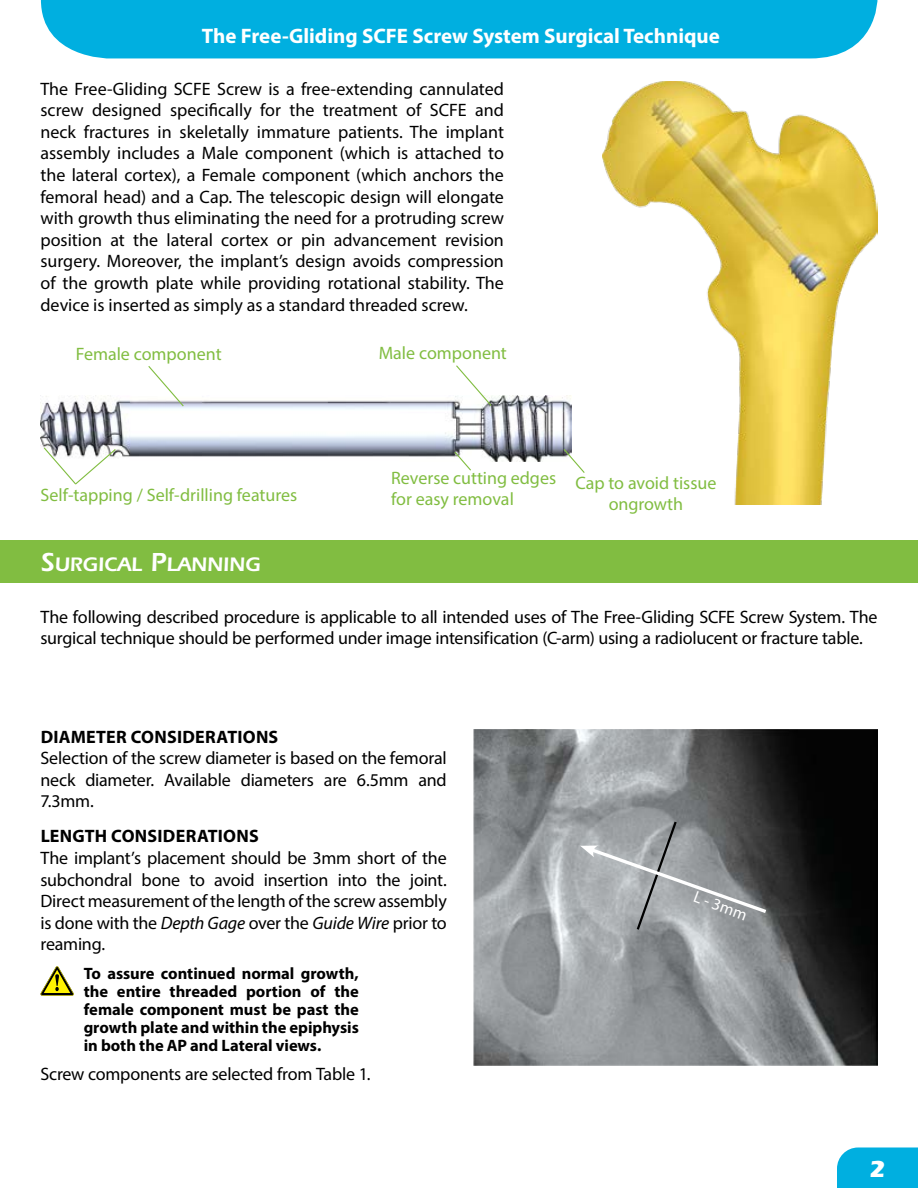
<style>
.page{position:relative;width:918px;height:1188px;background:#fff}
.page>*{position:absolute;margin:0;border:0;box-sizing:border-box;transform-origin:0 0}
.t1{font:700 24px "Itc Eras";color:#fff}
.t2{font:700 21px "Myriad Pro";color:#fff}
.t3{font:600 20.25px "Itc Eras";color:#fff}
.t4{font:18px/21.6px "Myriad Pro";letter-spacing:-.01em;color:#000;text-align:justify}
.t5{font:18px/21.6px "Myriad Pro";color:#81bd41;text-align:center}
.t6{font:700 18px "Myriad Pro";letter-spacing:.015em;color:#000}
.t7{font:700 16.5px/18px "Myriad Pro";letter-spacing:-.005em;color:#000;text-align:justify}
.t8{font:16.5px "Myriad Pro";color:#fff}
.s1{font-size:27px}
.s2{font-style:italic}
</style>
<div class="page">
<div style="left:837px;top:1148px;width:81px;height:40px;background:#00afe0"></div>
<img style="left:602px;top:81px;width:276px;height:424px">
<img style="left:40px;top:396px;width:532px;height:65px">
<img style="left:474px;top:729px;width:404px;height:337px">
<svg style="left:580px;top:819px;width:190px;height:113px;background:#94979a"></svg>
<svg style="left:147px;top:366px;width:38px;height:42px"></svg>
<svg style="left:455px;top:365px;width:38px;height:42px"></svg>
<svg style="left:563px;top:448px;width:22px;height:25px"></svg>
<svg style="left:43px;top:446px;width:74px;height:39px"></svg>
<svg style="left:453px;top:450px;width:19px;height:21px"></svg>
<div style="left:41px;top:0;width:836px;height:58px;background:#00afe0"></div>
<div style="left:0;top:540px;width:918px;height:42px;background:#81bd41"></div>
<svg style="left:40px;top:967px;width:34px;height:29px"></svg>
<p class="t2" style="left:202px;top:22px;width:520px">The Free-Gliding SCFE Screw System Surgical Technique</p>
<p class="t4" style="left:40px;top:77px;width:465px">The Free-Gliding SCFE Screw is a free-extending cannulated screw designed specifically for the treatment of SCFE and neck fractures in skeletally immature patients. The implant assembly includes a Male component (which is attached to the lateral cortex), a Female component (which anchors the femoral head) and a Cap. The telescopic design will elongate with growth thus eliminating the need for a protruding screw position at the lateral cortex or pin advancement revision surgery. Moreover, the implant’s design avoids compression of the growth plate while providing rotational stability. The device is inserted as simply as a standard threaded screw.</p>
<p class="t5" style="left:76px;top:343px;width:147px">Female component</p>
<p class="t5" style="left:379px;top:342px;width:130px">Male component</p>
<p class="t5" style="left:40px;top:484px;width:258px">Self-tapping / Self-drilling features</p>
<p class="t3" style="left:40px;top:553px;width:222px"><span class="s1">S</span>URGICAL <span class="s1">P</span>LANNING</p>
<p class="t5" style="left:391px;top:466px;width:167px;text-align:left">Reverse cutting edges for easy removal</p>
<p class="t5" style="left:575px;top:471px;width:143px">Cap to avoid tissue ongrowth</p>
<p class="t4" style="left:40px;top:606px;width:839px">The following described procedure is applicable to all intended uses of The Free-Gliding SCFE Screw System. The surgical technique should be performed under image intensification (C-arm) using a radiolucent or fracture table.</p>
<p class="t6" style="left:41px;top:725px;width:239px">DIAMETER CONSIDERATIONS</p>
<p class="t4" style="left:40px;top:747px;width:408px">Selection of the screw diameter is based on the femoral neck diameter. Available diameters are 6.5mm and 7.3mm.</p>
<p class="t6" style="left:41px;top:825px;width:220px">LENGTH CONSIDERATIONS</p>
<p class="t4" style="left:40px;top:847px;width:408px">The implant’s placement should be 3mm short of the subchondral bone to avoid insertion into the joint.<br>Direct measurement of the length of the screw assembly is done with the <span class="s2">Depth Gage</span> over the <span class="s2">Guide Wire</span> prior to reaming.</p>
<p class="t7" style="left:84px;top:964px;width:277px">To assure continued normal growth, the entire threaded portion of the female component must be past the growth plate and within the epiphysis in both the AP and Lateral views.</p>
<p class="t4" style="left:41px;top:1063px;width:332px">Screw components are selected from Table 1.</p>
<p class="t8" style="left:698px;top:886px;width:57px;rotate:21deg">L - 3mm</p>
<h1 class="t1" style="left:869px;top:1155px;width:18px">2</h1>
</div>
